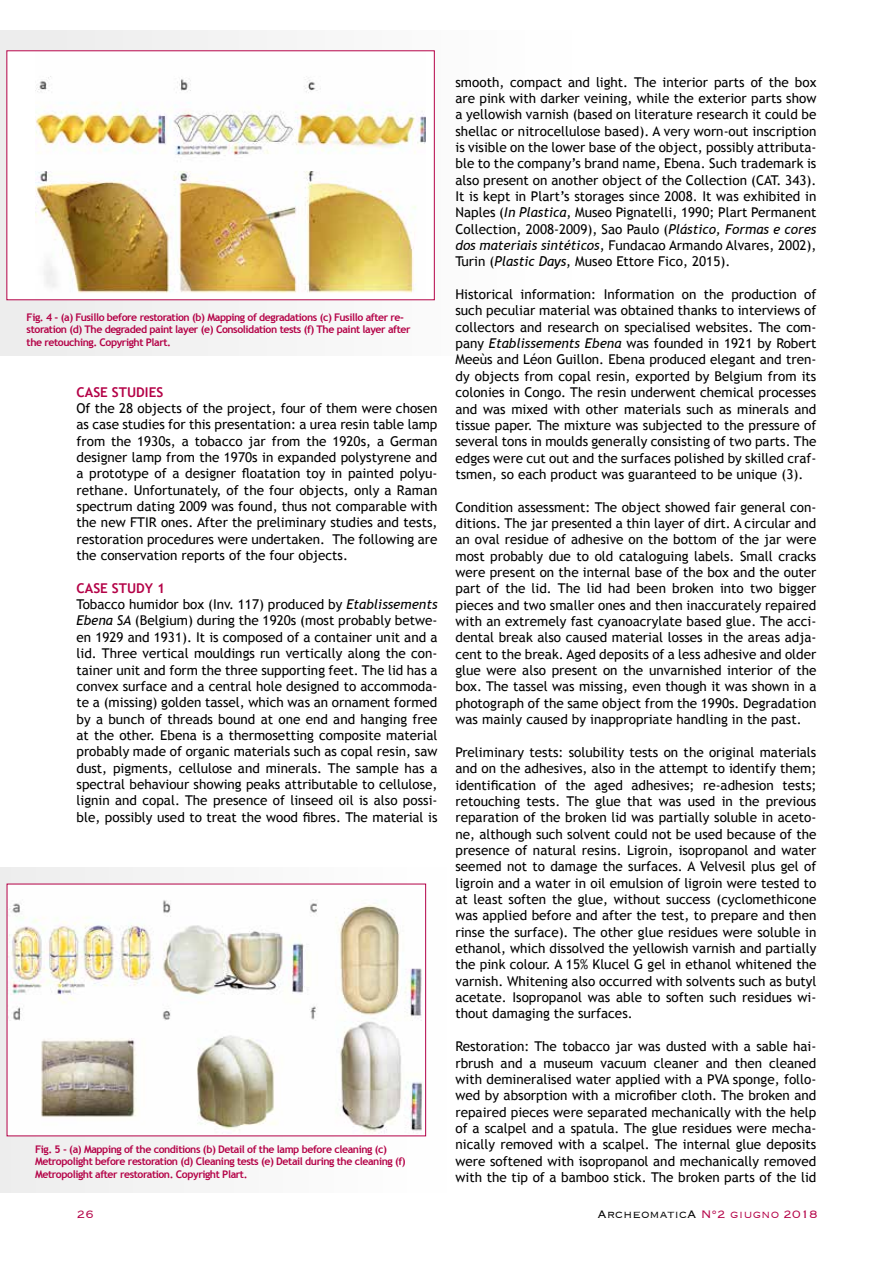
<style>
.page{position:relative;width:893px;height:1263px;background:#fff}
.page>*{position:absolute;margin:0;border:0;box-sizing:border-box;transform-origin:0 0}
.t1{font:300 14.1px "Copperplate";color:#b40247}
.t2{font:13.5px/16.4px "Trebuchet MS";color:#000;text-align:justify}
.t3{font:700 13.5px "Trebuchet MS";color:#b40247}
.t4{font:700 10.5px/12.6px "Trebuchet MS";letter-spacing:-.04em;color:#b40247}
.s1{font-weight:700;color:#b40247}
.s2{font-style:italic}
.s3{color:#000}
</style>
<div class="page">
<div style="left:0;top:31px;width:572px;height:325px;background:linear-gradient(to right,#ebeaeb,#fffefe)"></div>
<div style="left:7px;top:51px;width:427px;height:249px;background:#fff"></div>
<img style="left:36px;top:76px;width:389px;height:217px">
<div style="left:0;top:867px;width:447px;height:326px;background:#f8f8f8"></div>
<img style="left:9px;top:900px;width:413px;height:232px">
<p class="t4" style="left:27px;top:311px;width:385px">Fig. 4 - (a) Fusillo before restoration (b) Mapping of degradations (c) Fusillo after re&shy;storation (d) The degraded paint layer (e) Consolidation tests (f) The paint layer after the retouching. Copyright Plart.</p>
<p class="t3" style="left:77px;top:383px;width:88px">CASE STUDIES</p>
<p class="t2" style="left:77px;top:400px;width:362px">Of the 28 objects of the project, four of them were chosen as case studies for this presentation: a urea resin table lamp from the 1930s, a tobacco jar from the 1920s, a German designer lamp from the 1970s in expanded polystyrene and a prototype of a designer floatation toy in painted polyu&shy;rethane. Unfortunately, of the four objects, only a Raman spectrum dating 2009 was found, thus not comparable with the new FTIR ones. After the preliminary studies and tests, restoration procedures were undertaken. The following are the conservation reports of the four objects.</p>
<p class="t2" style="left:77px;top:580px;width:362px;text-align:left"><span class="s1">CASE STUDY 1<br></span>Tobacco humidor box (Inv. 117) produced by <span class="s2">Etablissements Ebena SA</span> (Belgium) during the 1920s (most probably betwe&shy;en 1929 and 1931). It is composed of a container unit and a lid. Three vertical mouldings run vertically along the con&shy;tainer unit and form the three supporting feet. The lid has a convex surface and a central hole designed to accommoda&shy;te a (missing) golden tassel, which was an ornament formed by a bunch of threads bound at one end and hanging free at the other. Ebena is a thermosetting composite material probably made of organic materials such as copal resin, saw dust, pigments, cellulose and minerals. The sample has a spectral behaviour showing peaks attributable to cellulose, lignin and copal. The presence of linseed oil is also possi&shy;ble, possibly used to treat the wood fibres. The material is</p>
<p class="t4" style="left:35px;top:1142px;width:372px">Fig. 5 - (a) Mapping of the conditions (b) Detail of the lamp before cleaning (c)<br>Metropolight before restoration (d) Cleaning tests (e) Detail during the cleaning (f)<br>Metropolight after restoration. Copyright Plart.</p>
<p class="t2" style="left:455px;top:74px;width:362px">smooth, compact and light. The interior parts of the box are pink with darker veining, while the exterior parts show a yellowish varnish (based on literature research it could be shellac or nitrocellulose based). A very worn-out inscription is visible on the lower base of the object, possibly attributa&shy;ble to the company’s brand name, Ebena. Such trademark is also present on another object of the Collection (CAT. 343).<br>It is kept in Plart’s storages since 2008. It was exhibited in Naples (<span class="s2">In Plastica</span>, Museo Pignatelli, 1990; Plart Permanent Collection, 2008-2009), Sao Paulo (<span class="s2">Plástico, Formas e cores dos materiais sintéticos</span>, Fundacao Armando Alvares, 2002), Turin (<span class="s2">Plastic Days</span>, Museo Ettore Fico, 2015).</p>
<p class="t2" style="left:455px;top:286px;width:362px">Historical information: Information on the production of such peculiar material was obtained thanks to interviews of collectors and research on specialised websites. The com&shy;pany <span class="s2">Etablissements Ebena</span> was founded in 1921 by Robert Meeùs and Léon Guillon. Ebena produced elegant and tren&shy;dy objects from copal resin, exported by Belgium from its colonies in Congo. The resin underwent chemical processes and was mixed with other materials such as minerals and tissue paper. The mixture was subjected to the pressure of several tons in moulds generally consisting of two parts. The edges were cut out and the surfaces polished by skilled craf&shy;tsmen, so each product was guaranteed to be unique (3).</p>
<p class="t2" style="left:455px;top:499px;width:362px">Condition assessment: The object showed fair general con&shy;ditions. The jar presented a thin layer of dirt. A circular and an oval residue of adhesive on the bottom of the jar were most probably due to old cataloguing labels. Small cracks were present on the internal base of the box and the outer part of the lid. The lid had been broken into two bigger pieces and two smaller ones and then inaccurately repaired with an extremely fast cyanoacrylate based glue. The acci&shy;dental break also caused material losses in the areas adja&shy;cent to the break. Aged deposits of a less adhesive and older glue were also present on the unvarnished interior of the box. The tassel was missing, even though it was shown in a photograph of the same object from the 1990s. Degradation was mainly caused by inappropriate handling in the past.</p>
<p class="t2" style="left:455px;top:744px;width:362px">Preliminary tests: solubility tests on the original materials and on the adhesives, also in the attempt to identify them; identification of the aged adhesives; re-adhesion tests; retouching tests. The glue that was used in the previous reparation of the broken lid was partially soluble in aceto&shy;ne, although such solvent could not be used because of the presence of natural resins. Ligroin, isopropanol and water seemed not to damage the surfaces. A Velvesil plus gel of ligroin and a water in oil emulsion of ligroin were tested to at least soften the glue, without success (cyclomethicone was applied before and after the test, to prepare and then rinse the surface). The other glue residues were soluble in ethanol, which dissolved the yellowish varnish and partially the pink colour. A 15% Klucel G gel in ethanol whitened the varnish. Whitening also occurred with solvents such as butyl acetate. Isopropanol was able to soften such residues wi&shy;thout damaging the surfaces.</p>
<p class="t2" style="left:455px;top:1038px;width:362px">Restoration: The tobacco jar was dusted with a sable hai&shy;rbrush and a museum vacuum cleaner and then cleaned with demineralised water applied with a PVA sponge, follo&shy;wed by absorption with a microfiber cloth. The broken and repaired pieces were separated mechanically with the help of a scalpel and a spatula. The glue residues were mecha&shy;nically removed with a scalpel. The internal glue deposits were softened with isopropanol and mechanically removed with the tip of a bamboo stick. The broken parts of the lid</p>
<p class="t1" style="left:77px;top:1205px;width:19px">26</p>
<p class="t1" style="left:597px;top:1205px;width:222px"><span class="s3">ArcheomaticA</span> N°2 giugno 2018</p>
</div>
